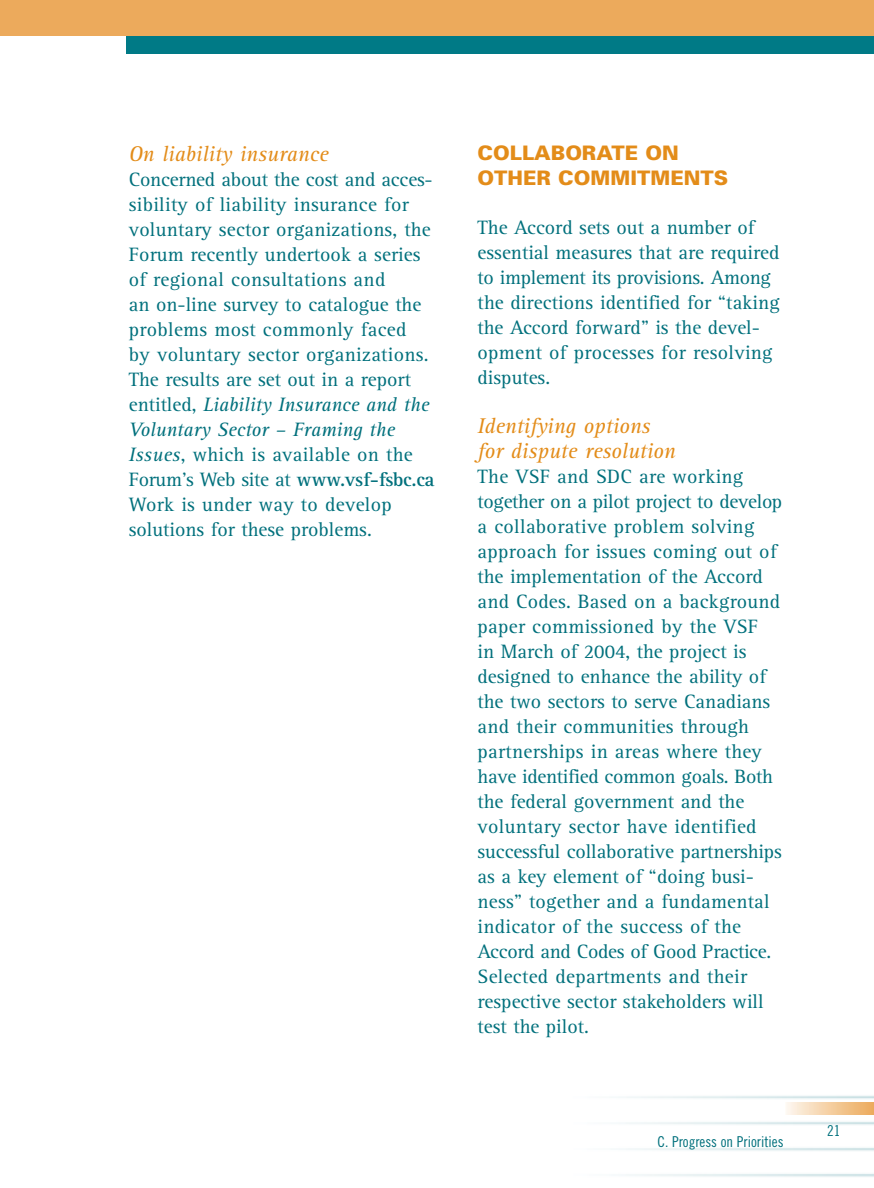
<style>
.page{position:relative;width:874px;height:1188px;background:#fff}
.page>*{position:absolute;margin:0;border:0;box-sizing:border-box;transform-origin:0 0}
.t1{font:italic 22px/25px "Rotis Serif";color:#e38c19}
.t2{font:20px/25px "Rotis Serif";letter-spacing:.005em;color:#00707c}
.t3{font:900 20px/25px "Univers";color:#e38c19}
.t4{font:15px "Trade Gothic Cond Eighteen";color:#00707c}
.s1{font-style:italic}
.s2{font-weight:700}
</style>
<div class="page">
<div style="left:127px;top:0;width:747px;height:54px;background:#007a86"></div>
<div style="left:1px;top:0;width:873px;height:36px;background:#ecaa5c"></div>
<svg style="left:786px;top:1102px;width:88px;height:13px"></svg>
<hr style="left:0;top:0;width:1px;height:36px;background:#ecaa5c">
<p class="t1" style="left:129px;top:143px;width:201px">On liability insurance</p>
<p class="t2" style="left:129px;top:169px;width:307px">Concerned about the cost and acces&shy;sibility of liability insurance for voluntary sector organizations, the Forum recently undertook a series of regional consultations and<br>an on-line survey to catalogue the problems most commonly faced<br>by voluntary sector organizations.<br>The results are set out in a report entitled, <span class="s1">Liability Insurance and the Voluntary Sector – Framing the Issues</span>, which is available on the Forum’s Web site at <span class="s2">www.vsf-fsbc.ca </span>Work is under way to develop solutions for these problems.</p>
<p class="t3" style="left:478px;top:143px;width:252px">COLLABORATE ON<br>OTHER COMMITMENTS</p>
<p class="t2" style="left:478px;top:217px;width:304px">The Accord sets out a number of essential measures that are required to implement its provisions. Among the directions identified for “taking the Accord forward” is the devel&shy;opment of processes for resolving disputes.</p>
<p class="t1" style="left:478px;top:416px;width:200px">Identifying options for dispute resolution</p>
<p class="t2" style="left:478px;top:466px;width:306px">The VSF and SDC are working together on a pilot project to develop a collaborative problem solving approach for issues coming out of the implementation of the Accord and Codes. Based on a background paper commissioned by the VSF<br>in March of 2004, the project is designed to enhance the ability of the two sectors to serve Canadians and their communities through partnerships in areas where they have identified common goals. Both the federal government and the voluntary sector have identified successful collaborative partnerships as a key element of “doing busi&shy;ness” together and a fundamental indicator of the success of the<br>Accord and Codes of Good Practice.<br>Selected departments and their respective sector stakeholders will test the pilot.</p>
<p class="t4" style="left:658px;top:1136px;width:127px">C. Progress on Priorities</p>
<p class="t4" style="left:827px;top:1126px;width:15px">21</p>
</div>
